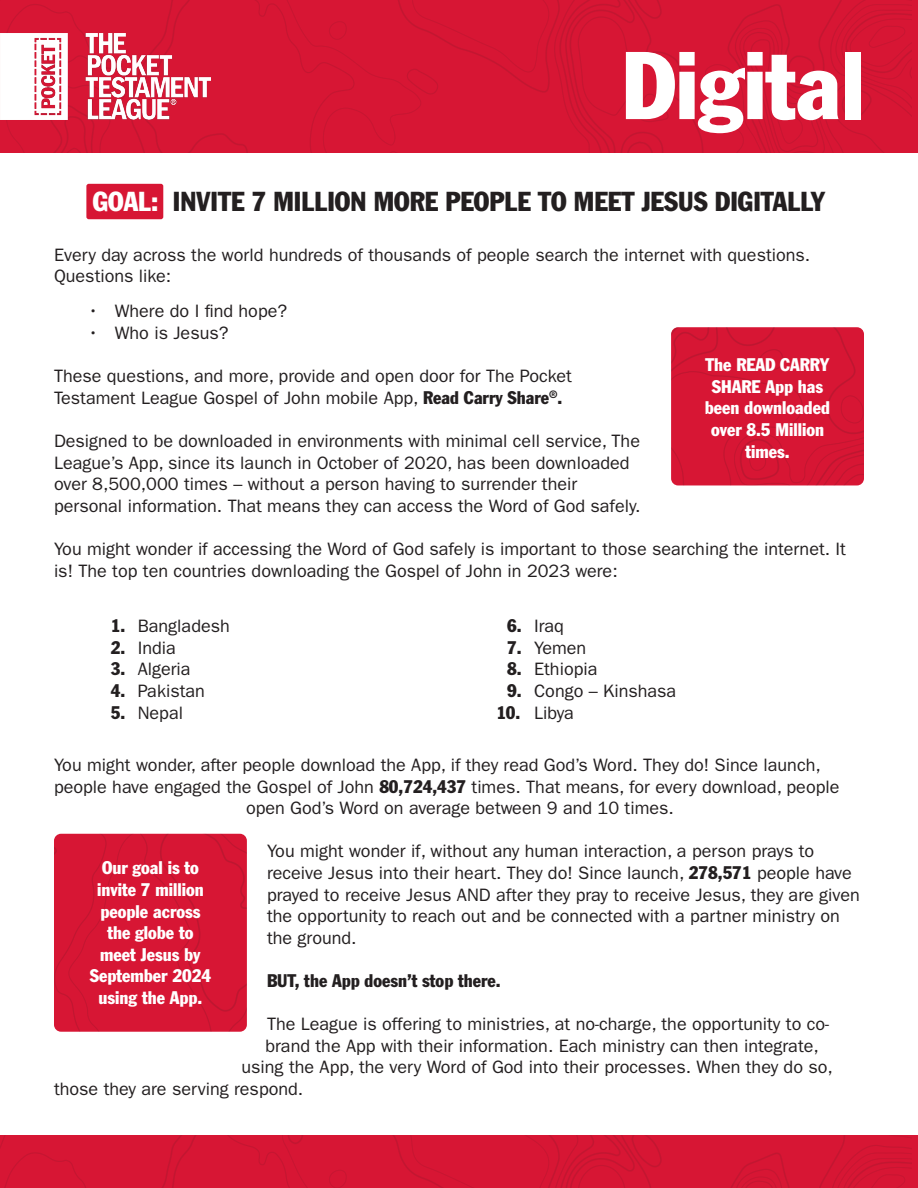
<style>
.page{position:relative;width:918px;height:1188px;background:#fff}
.page>*{position:absolute;margin:0;border:0;box-sizing:border-box;transform-origin:0 0}
.t1{font:condensed 94.35px "Franklin Gothic Std";color:#fff}
.t2{font:condensed 27px "Franklin Gothic Std";color:#231f20}
.t3{font:18px/21.6px "ITC Franklin Gothic Std";color:#231f20}
.t4{font:condensed 18px/21.6px "Franklin Gothic Std";color:#fff;text-align:center}
.t5{font:condensed 18px "Franklin Gothic Std";color:#231f20}
.s1{color:#fff}
.s2{font-family:"Franklin Gothic Std";font-stretch:condensed}
</style>
<div class="page">
<img style="left:0;top:0;width:912px;height:153px">
<div style="left:0;top:1135px;width:912px;height:53px;background:#d71634"></div>
<img style="left:0;top:34px;width:211px;height:85px">
<div style="left:86px;top:184px;width:77px;height:35px;background:#d71634;border-radius:2px"></div>
<img style="left:671px;top:327px;width:193px;height:158px">
<div style="left:54px;top:834px;width:193px;height:198px;background:#d71634"></div>
<p class="t1" style="left:622px;top:28px;width:244px">Digital</p>
<p class="t2" style="left:93px;top:185px;width:734px"><span class="s1">GOAL:</span> INVITE 7 MILLION MORE PEOPLE TO MEET JESUS DIGITALLY</p>
<p class="t3" style="left:54px;top:244px;width:758px">Every day across the world hundreds of thousands of people search the internet with questions.<br>Questions like:</p>
<p class="t3" style="left:88px;top:301px;width:201px">• Where do I find hope?</p>
<p class="t3" style="left:88px;top:322px;width:142px">• Who is Jesus?</p>
<p class="t3" style="left:54px;top:365px;width:520px">These questions, and more, provide and open door for The Pocket<br>Testament League Gospel of John mobile App, <span class="s2">Read Carry Share</span><sup>®</sup><span class="s2">.</span></p>
<p class="t3" style="left:54px;top:430px;width:588px">Designed to be downloaded in environments with minimal cell service, The League’s App, since its launch in October of 2020, has been downloaded over 8,500,000 times – without a person having to surrender their personal information. That means they can access the Word of God safely.</p>
<p class="t3" style="left:54px;top:538px;width:794px">You might wonder if accessing the Word of God safely is important to those searching the internet. It is! The top ten countries downloading the Gospel of John in 2023 were:</p>
<p class="t4" style="left:705px;top:354px;width:127px">The READ CARRY<br>SHARE App has been downloaded over 8.5 Million times.</p>
<p class="t3" style="left:111px;top:615px;width:121px"><span class="s2">1.</span> Bangladesh</p>
<p class="t3" style="left:111px;top:637px;width:67px"><span class="s2">2.</span> India</p>
<p class="t3" style="left:111px;top:659px;width:81px"><span class="s2">3.</span> Algeria</p>
<p class="t3" style="left:111px;top:680px;width:96px"><span class="s2">4.</span> Pakistan</p>
<p class="t3" style="left:111px;top:702px;width:74px"><span class="s2">5.</span> Nepal</p>
<p class="t3" style="left:507px;top:615px;width:58px"><span class="s2">6.</span> Iraq</p>
<p class="t3" style="left:507px;top:637px;width:81px"><span class="s2">7.</span> Yemen</p>
<p class="t3" style="left:507px;top:659px;width:92px"><span class="s2">8.</span> Ethiopia</p>
<p class="t3" style="left:507px;top:680px;width:171px"><span class="s2">9.</span> Congo – Kinshasa</p>
<p class="t3" style="left:496px;top:702px;width:79px"><span class="s2">10.</span> Libya</p>
<p class="t3" style="left:54px;top:754px;width:768px">You might wonder, after people download the App, if they read God’s Word. They do! Since launch,</p>
<p class="t3" style="left:54px;top:776px;width:787px">people have engaged the Gospel of John <span class="s2">80,724,437</span> times. That means, for every download, people</p>
<p class="t3" style="left:246px;top:797px;width:429px">open God’s Word on average between 9 and 10 times.</p>
<p class="t3" style="left:267px;top:841px;width:594px">You might wonder if, without any human interaction, a person prays to receive Jesus into their heart. They do! Since launch, <span class="s2">278,571</span> people have prayed to receive Jesus AND after they pray to receive Jesus, they are given the opportunity to reach out and be connected with a partner ministry on the ground.</p>
<p class="t5" style="left:267px;top:970px;width:235px">BUT, the App doesn’t stop there.</p>
<p class="t3" style="left:267px;top:1013px;width:564px">The League is offering to ministries, at no-charge, the opportunity to co-</p>
<p class="t3" style="left:266px;top:1035px;width:555px">brand the App with their information. Each ministry can then integrate,</p>
<p class="t3" style="left:242px;top:1057px;width:593px">using the App, the very Word of God into their processes. When they do so,</p>
<p class="t3" style="left:54px;top:1078px;width:251px">those they are serving respond.</p>
<p class="t4" style="left:90px;top:857px;width:123px">Our goal is to invite 7 million people across the globe to meet Jesus by<br>September 2024 using the App.</p>
</div>
